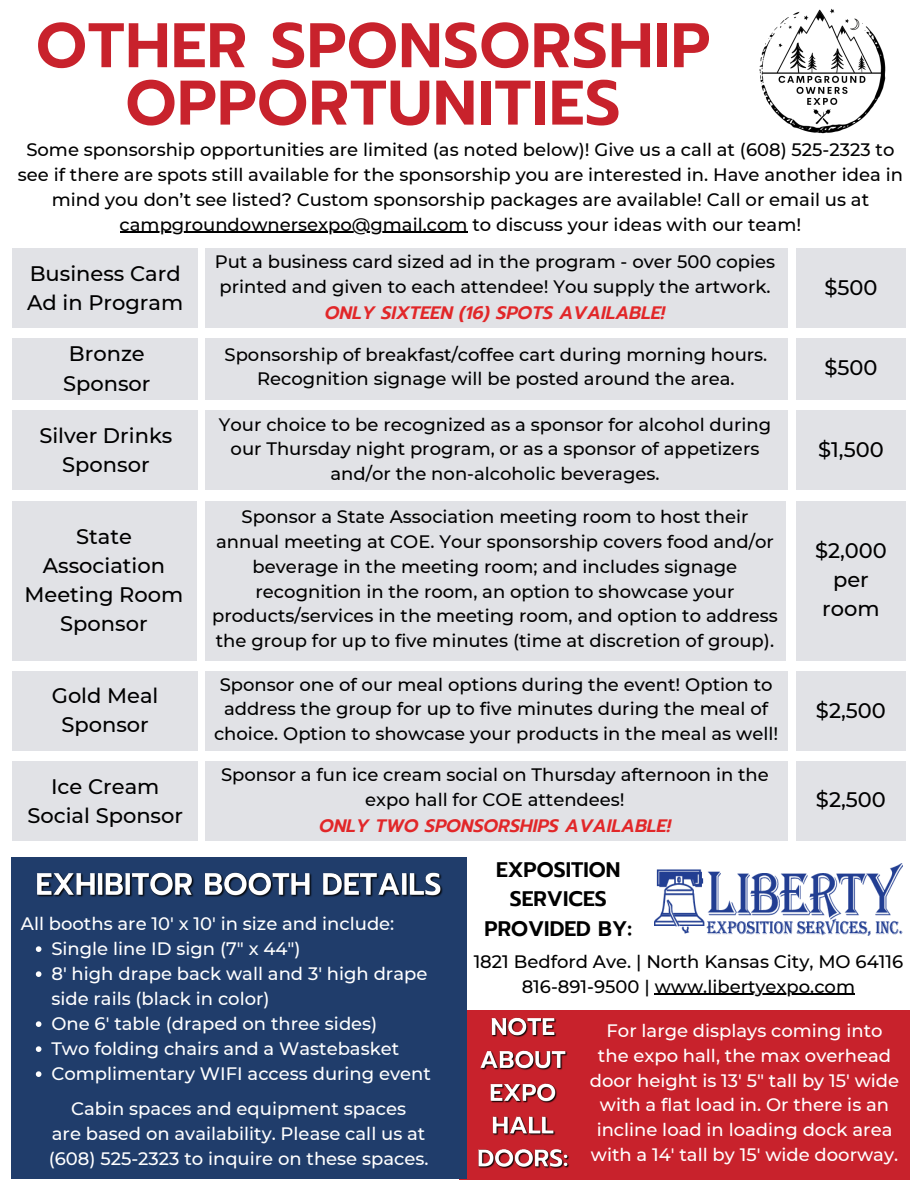
<style>
.page{position:relative;width:918px;height:1188px;background:#fff}
.page>*{position:absolute;margin:0;border:0;box-sizing:border-box;transform-origin:0 0}
.t1{font:600 62.85px/57.3px "Prompt";letter-spacing:.01em;color:#c8222c;text-align:center}
.t2{font:500 21px/29.2px "Montserrat";color:#000;text-align:center}
.t3{font:600 21px/29.2px "Prompt";color:#000;text-align:center}
.t4{font:500 18px/24.8px "Montserrat";color:#000;text-align:center}
.t5{font:500 18px/24.8px "Montserrat";color:#fff}
.t6{font:italic 600 18px "Prompt";color:#e12729}
</style>
<div class="page">
<img style="left:759px;top:8px;width:127px;height:126px">
<div style="left:12px;top:671px;width:186px;height:79px;background:#e1e2e6"></div>
<div style="left:206px;top:671px;width:582px;height:79px;background:#e1e2e6"></div>
<div style="left:796px;top:671px;width:110px;height:79px;background:#e1e2e6"></div>
<div style="left:12px;top:410px;width:186px;height:80px;background:#e1e2e6"></div>
<div style="left:206px;top:410px;width:582px;height:80px;background:#e1e2e6"></div>
<div style="left:796px;top:410px;width:110px;height:80px;background:#e1e2e6"></div>
<div style="left:12px;top:501px;width:185px;height:160px;background:#e1e2e6"></div>
<div style="left:796px;top:501px;width:110px;height:160px;background:#e1e2e6"></div>
<div style="left:205px;top:501px;width:580px;height:160px;background:#e1e2e6"></div>
<div style="left:12px;top:338px;width:186px;height:62px;background:#e1e2e6"></div>
<div style="left:206px;top:339px;width:582px;height:61px;background:#e1e2e6"></div>
<div style="left:796px;top:339px;width:110px;height:61px;background:#e1e2e6"></div>
<div style="left:12px;top:761px;width:186px;height:80px;background:#e1e2e6"></div>
<div style="left:206px;top:761px;width:582px;height:80px;background:#e1e2e6"></div>
<div style="left:796px;top:761px;width:110px;height:80px;background:#e1e2e6"></div>
<div style="left:12px;top:248px;width:186px;height:80px;background:#e1e2e6"></div>
<div style="left:206px;top:248px;width:582px;height:80px;background:#e1e2e6"></div>
<div style="left:796px;top:248px;width:110px;height:80px;background:#e1e2e6"></div>
<div style="left:459px;top:1010px;width:451px;height:169px;background:#c8222c"></div>
<div style="left:11px;top:858px;width:455px;height:321px;background:#203d6b"></div>
<img style="left:37px;top:872px;width:406px;height:26px">
<svg style="left:36px;top:946px;width:5px;height:6px"></svg>
<svg style="left:36px;top:971px;width:5px;height:6px"></svg>
<svg style="left:36px;top:1021px;width:5px;height:6px"></svg>
<svg style="left:36px;top:1046px;width:5px;height:6px"></svg>
<svg style="left:36px;top:1071px;width:5px;height:6px"></svg>
<img style="left:654px;top:864px;width:249px;height:72px">
<hr style="left:655px;top:994px;width:200px;height:1px;background:#000">
<img style="left:478px;top:1017px;width:92px;height:152px">
<hr style="left:120px;top:232px;width:348px;height:1px;background:#000">
<p class="t1" style="left:36px;top:18px;width:676px">OTHER SPONSORSHIP<br>OPPORTUNITIES</p>
<p class="t4" style="left:18px;top:138px;width:887px">Some sponsorship opportunities are limited (as noted below)! Give us a call at (608) 525-2323 to see if there are spots still available for the sponsorship you are interested in. Have another idea in mind you don’t see listed? Custom sponsorship packages are available! Call or email us at campgroundownersexpo@gmail.com to discuss your ideas with our team!</p>
<p class="t2" style="left:27px;top:258px;width:158px;text-align:left">Business Card<br>Ad in Program</p>
<p class="t4" style="left:215px;top:249px;width:562px;text-align:left">Put a business card sized ad in the program - over 500 copies printed and given to each attendee! You supply the artwork.</p>
<p class="t6" style="left:325px;top:299px;width:342px">ONLY SIXTEEN (16) SPOTS AVAILABLE!</p>
<p class="t2" style="left:69px;top:339px;width:77px">Bronze</p>
<p class="t2" style="left:63px;top:368px;width:89px">Sponsor</p>
<p class="t4" style="left:224px;top:342px;width:544px">Sponsorship of breakfast/coffee cart during morning hours.<br>Recognition signage will be posted around the area.</p>
<p class="t2" style="left:39px;top:421px;width:135px">Silver Drinks<br>Sponsor</p>
<p class="t4" style="left:219px;top:412px;width:554px">Your choice to be recognized as a sponsor for alcohol during our Thursday night program, or as a sponsor of appetizers and/or the non-alcoholic beverages.</p>
<p class="t2" style="left:824px;top:272px;width:55px">$500</p>
<p class="t2" style="left:824px;top:353px;width:55px">$500</p>
<p class="t2" style="left:818px;top:435px;width:67px">$1,500</p>
<p class="t4" style="left:242px;top:504px;width:508px">Sponsor a State Association meeting room to host their</p>
<p class="t4" style="left:212px;top:529px;width:567px">annual meeting at COE. Your sponsorship covers food and/or beverage in the meeting room; and includes signage recognition in the room, an option to showcase your products/services in the meeting room, and option to address the group for up to five minutes (time at discretion of group).</p>
<p class="t2" style="left:25px;top:521px;width:160px">State<br>Association<br>Meeting Room<br>Sponsor</p>
<p class="t2" style="left:815px;top:535px;width:73px">$2,000 per room</p>
<p class="t2" style="left:52px;top:681px;width:108px">Gold Meal</p>
<p class="t2" style="left:61px;top:710px;width:89px">Sponsor</p>
<p class="t4" style="left:214px;top:672px;width:566px">Sponsor one of our meal options during the event! Option to address the group for up to five minutes during the meal of choice. Option to showcase your products in the meal as well!</p>
<p class="t2" style="left:27px;top:771px;width:157px">Ice Cream<br>Social Sponsor</p>
<p class="t4" style="left:221px;top:762px;width:549px">Sponsor a fun ice cream social on Thursday afternoon in the expo hall for COE attendees!</p>
<p class="t6" style="left:319px;top:812px;width:353px">ONLY TWO SPONSORSHIPS AVAILABLE!</p>
<p class="t2" style="left:816px;top:695px;width:71px">$2,500</p>
<p class="t2" style="left:816px;top:785px;width:71px">$2,500</p>
<p class="t5" style="left:21px;top:911px;width:375px">All booths are 10' x 10' in size and include:</p>
<p class="t5" style="left:51px;top:936px;width:251px">Single line ID sign (7" x 44")</p>
<p class="t5" style="left:51px;top:961px;width:377px">8' high drape back wall and 3' high drape side rails (black in color)</p>
<p class="t5" style="left:51px;top:1011px;width:327px">One 6' table (draped on three sides)</p>
<p class="t5" style="left:51px;top:1036px;width:349px">Two folding chairs and a Wastebasket</p>
<p class="t5" style="left:51px;top:1061px;width:381px">Complimentary WIFI access during event</p>
<p class="t5" style="left:71px;top:1096px;width:337px">Cabin spaces and equipment spaces</p>
<p class="t5" style="left:52px;top:1121px;width:375px">are based on availability. Please call us at</p>
<p class="t5" style="left:49px;top:1146px;width:381px">(608) 525-2323 to inquire on these spaces.</p>
<p class="t3" style="left:485px;top:855px;width:149px">EXPOSITION<br>SERVICES<br>PROVIDED BY:</p>
<p class="t4" style="left:474px;top:949px;width:431px">1821 Bedford Ave. | North Kansas City, MO 64116</p>
<p class="t4" style="left:522px;top:974px;width:335px">816-891-9500 | www.libertyexpo.com</p>
<p class="t5" style="left:590px;top:1018px;width:311px;text-align:center">For large displays coming into the expo hall, the max overhead door height is 13' 5" tall by 15' wide with a flat load in. Or there is an incline load in loading dock area with a 14' tall by 15' wide doorway.</p>
</div>
